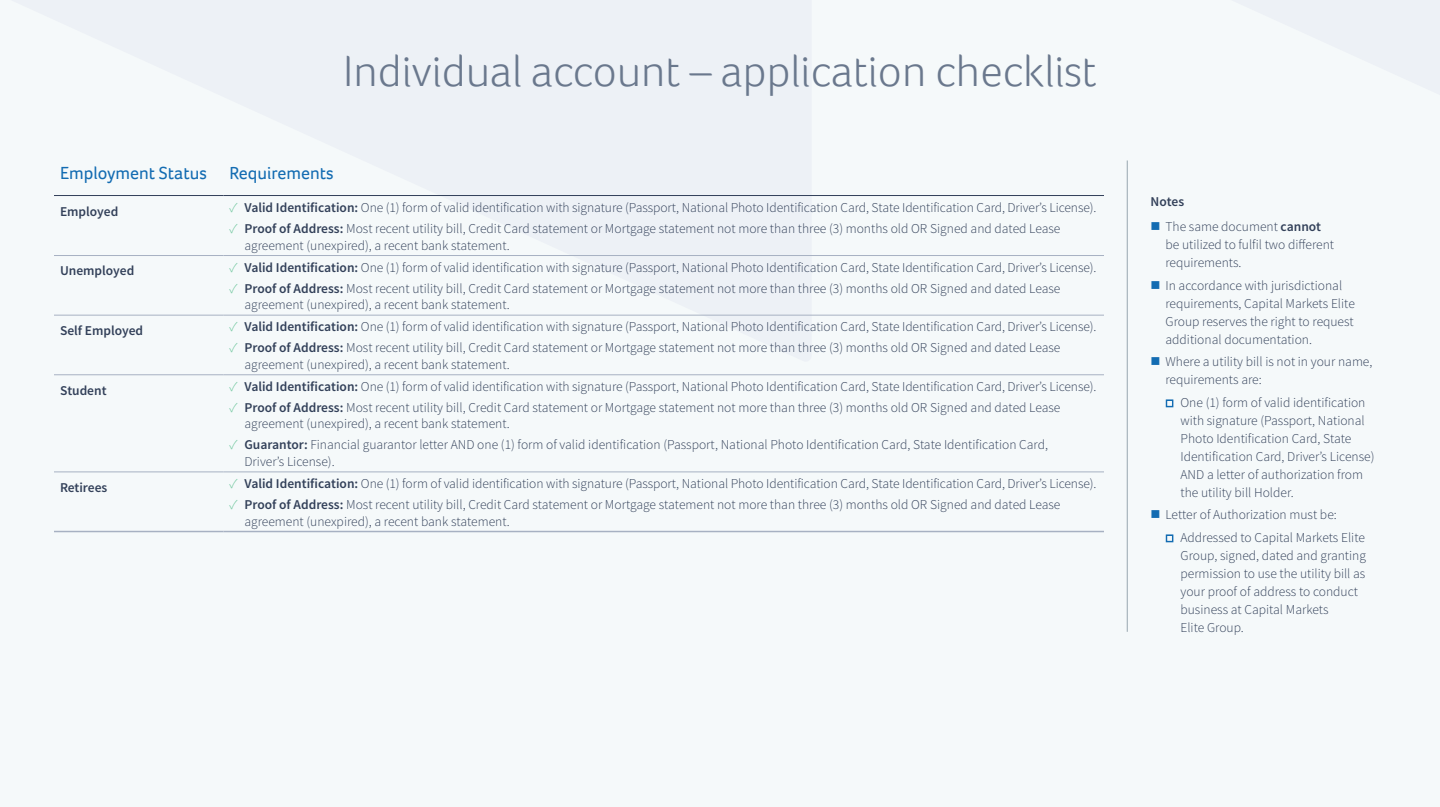
<style>
.page{position:relative;width:1440px;height:807px;background:#f5f9fa}
.page>*{position:absolute;margin:0;border:0;box-sizing:border-box;transform-origin:0 0}
.Subheadline_Left_Dar{font:300 45px "Foco";color:#6a788d}
.Heading{font:18px "Foco";color:#136cb2}
.t1{font:300 13.5px/18px "Source Sans Pro";color:#324059}
.Subheading{font:600 13.5px "Source Sans Pro";color:#324059}
.s1{color:#63c295}
.s2{font-weight:600}
</style>
<div class="page">
<hr style="left:54px;top:195px;width:170px;height:1px;background:#324059">
<hr style="left:224px;top:195px;width:880px;height:1px;background:#324059">
<hr style="left:54px;top:255px;width:170px;height:1px;background:#a7b1c2">
<hr style="left:224px;top:255px;width:880px;height:1px;background:#a7b1c2">
<hr style="left:54px;top:315px;width:170px;height:1px;background:#a7b1c2">
<hr style="left:224px;top:315px;width:880px;height:1px;background:#a7b1c2">
<hr style="left:54px;top:374px;width:170px;height:1px;background:#a7b1c2">
<hr style="left:224px;top:374px;width:880px;height:1px;background:#a7b1c2">
<hr style="left:54px;top:472px;width:170px;height:1px;background:#a7b1c2">
<hr style="left:224px;top:472px;width:880px;height:1px;background:#a7b1c2">
<hr style="left:54px;top:531px;width:170px;height:1px;background:#a7b1c2">
<hr style="left:224px;top:531px;width:880px;height:1px;background:#a7b1c2">
<hr style="left:1127px;top:160px;width:1px;height:472px;background:#98a6af">
<p class="Subheadline_Left_Dar" style="left:343px;top:41px;width:755px">Individual account – application checklist</p>
<p class="Heading" style="left:60px;top:161px;width:148px">Employment Status</p>
<p class="Heading" style="left:230px;top:161px;width:106px">Requirements</p>
<p class="Subheading" style="left:60px;top:203px;width:60px">Employed</p>
<p class="t1" style="left:230px;top:199px;width:869px"><span class="s1">✓</span> <span class="s2">Valid Identification:</span> One (1) form of valid identification with signature (Passport, National Photo Identification Card, State Identification Card, Driver’s License).</p>
<p class="t1" style="left:244px;top:220px;width:817px;line-height:16.5px;text-indent:-15px"><span class="s1">✓</span> <span class="s2">Proof of Address:</span> Most recent utility bill, Credit Card statement or Mortgage statement not more than three (3) months old OR Signed and dated Lease agreement (unexpired), a recent bank statement.</p>
<p class="Subheading" style="left:60px;top:262px;width:76px">Unemployed</p>
<p class="t1" style="left:230px;top:258px;width:869px"><span class="s1">✓</span> <span class="s2">Valid Identification:</span> One (1) form of valid identification with signature (Passport, National Photo Identification Card, State Identification Card, Driver’s License).</p>
<p class="t1" style="left:244px;top:280px;width:817px;line-height:16.5px;text-indent:-15px"><span class="s1">✓</span> <span class="s2">Proof of Address:</span> Most recent utility bill, Credit Card statement or Mortgage statement not more than three (3) months old OR Signed and dated Lease agreement (unexpired), a recent bank statement.</p>
<p class="Subheading" style="left:60px;top:322px;width:85px">Self Employed</p>
<p class="t1" style="left:230px;top:318px;width:869px"><span class="s1">✓</span> <span class="s2">Valid Identification:</span> One (1) form of valid identification with signature (Passport, National Photo Identification Card, State Identification Card, Driver’s License).</p>
<p class="t1" style="left:244px;top:340px;width:817px;line-height:16.5px;text-indent:-15px"><span class="s1">✓</span> <span class="s2">Proof of Address:</span> Most recent utility bill, Credit Card statement or Mortgage statement not more than three (3) months old OR Signed and dated Lease agreement (unexpired), a recent bank statement.</p>
<p class="Subheading" style="left:60px;top:382px;width:48px">Student</p>
<p class="t1" style="left:230px;top:377px;width:869px"><span class="s1">✓</span> <span class="s2">Valid Identification:</span> One (1) form of valid identification with signature (Passport, National Photo Identification Card, State Identification Card, Driver’s License).</p>
<p class="t1" style="left:244px;top:399px;width:817px;line-height:16.5px;text-indent:-15px"><span class="s1">✓</span> <span class="s2">Proof of Address:</span> Most recent utility bill, Credit Card statement or Mortgage statement not more than three (3) months old OR Signed and dated Lease agreement (unexpired), a recent bank statement.</p>
<p class="t1" style="left:244px;top:437px;width:805px;line-height:16.5px;text-indent:-15px"><span class="s1">✓</span> <span class="s2">Guarantor:</span> Financial guarantor letter AND one (1) form of valid identification (Passport, National Photo Identification Card, State Identification Card,<br>Driver’s License).</p>
<p class="Subheading" style="left:60px;top:479px;width:49px">Retirees</p>
<p class="t1" style="left:230px;top:475px;width:869px"><span class="s1">✓</span> <span class="s2">Valid Identification:</span> One (1) form of valid identification with signature (Passport, National Photo Identification Card, State Identification Card, Driver’s License).</p>
<p class="t1" style="left:244px;top:496px;width:817px;line-height:16.5px;text-indent:-15px"><span class="s1">✓</span> <span class="s2">Proof of Address:</span> Most recent utility bill, Credit Card statement or Mortgage statement not more than three (3) months old OR Signed and dated Lease agreement (unexpired), a recent bank statement.</p>
<p class="Subheading" style="left:1150px;top:193px;width:35px">Notes</p>
<p class="t1" style="left:1166px;top:218px;width:170px">The same document <span class="s2">cannot </span>be utilized to fulfil two different requirements.</p>
<p class="t1" style="left:1166px;top:276px;width:191px">In accordance with jurisdictional requirements, Capital Markets Elite Group reserves the right to request additional documentation.</p>
<p class="t1" style="left:1166px;top:353px;width:208px">Where a utility bill is not in your name, requirements are:</p>
<p class="t1" style="left:1180px;top:393px;width:195px">One (1) form of valid identification with signature (Passport, National Photo Identification Card, State Identification Card, Driver’s License)<br>AND a letter of authorization from the utility bill Holder.</p>
<p class="t1" style="left:1166px;top:506px;width:173px">Letter of Authorization must be:</p>
<p class="t1" style="left:1180px;top:528px;width:187px">Addressed to Capital Markets Elite<br>Group, signed, dated and granting permission to use the utility bill as your proof of address to conduct business at Capital Markets<br>Elite Group.</p>
</div>
